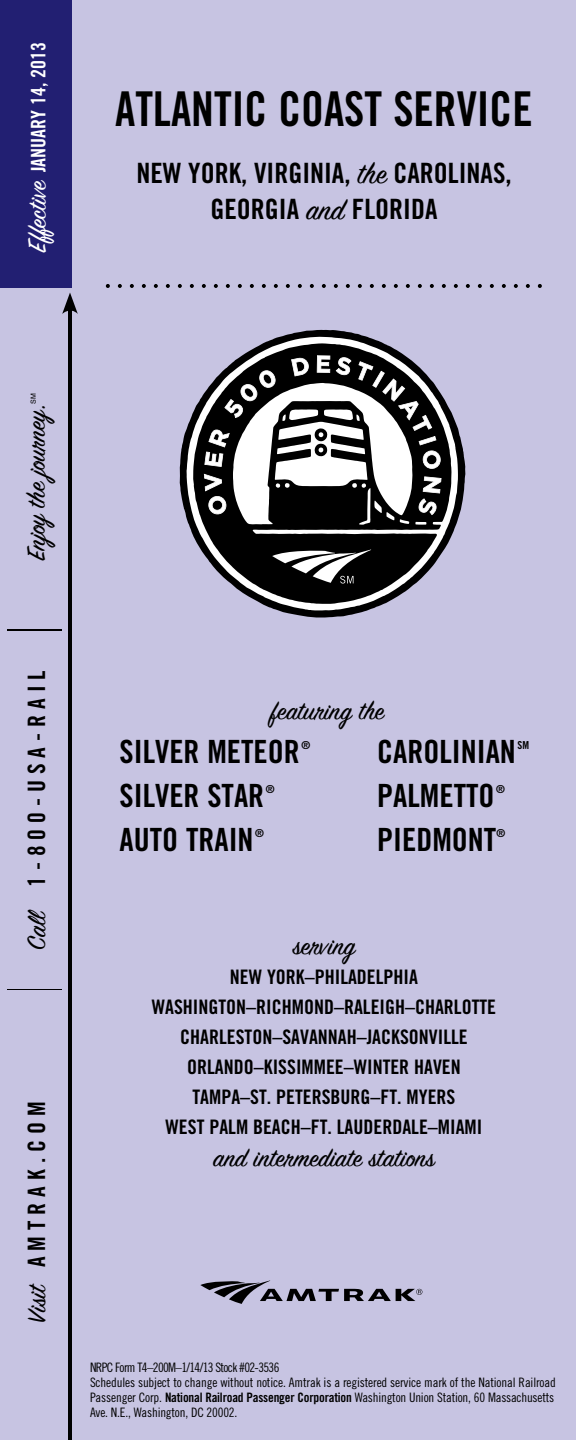
<style>
.page{position:relative;width:576px;height:1440px;background:#c7c4e2}
.page>*{position:absolute;margin:0;border:0;box-sizing:border-box;transform-origin:0 0}
.t1{font:48px "Trade Gothic Bold Cond Twenty";color:#000;scale:.95 1}
.t2{font:32px "Trade Gothic Bold Cond Twenty";color:#000}
.t3{font:28px "Sign Painter House Script";color:#000}
.t4{font:28px/36px "Trade Gothic Bold Cond Twenty";color:#000;text-align:center}
.t5{font:24px "Trade Gothic Bold Cond Twenty";letter-spacing:.25em;color:#000}
.t6{font:20px/30px "Trade Gothic Bold Cond Twenty";color:#000;text-align:center}
.t7{font:20px "Trade Gothic Bold Cond Twenty";color:#fff}
.t8{font:13px/15px "Trade Gothic Cond Eighteen";letter-spacing:-.01em;color:#000}
.t9{font:11px "Trade Gothic Bold Cond Twenty";color:#000}
.t10{font:7px "Helvetica";color:#000}
.s1{font-family:"Sign Painter House Script";font-size:28px}
.s2{font-family:"Sign Painter House Script";font-size:32px}
.s3{font-family:"Trade Gothic Bold Cond Twenty"}
</style>
<div class="page">
<hr style="left:71px;top:306px;width:1px;height:1134px;background:#000">
<hr style="left:68px;top:306px;width:1px;height:1134px;background:#000">
<svg style="left:62px;top:293px;width:16px;height:21px"></svg>
<hr style="left:7px;top:629px;width:55px;height:1px;background:#000">
<hr style="left:7px;top:990px;width:55px;height:1px;background:#000">
<svg style="left:106px;top:284px;width:436px;height:4px"></svg>
<svg style="left:180px;top:330px;width:285px;height:288px"></svg>
<svg style="left:272px;top:549px;width:99px;height:35px;background:#5a5a5a"></svg>
<svg style="left:204px;top:355px;width:238px;height:170px;background:#747475"></svg>
<svg style="left:200px;top:1280px;width:222px;height:24px"></svg>
<div style="left:0;top:0;width:72px;height:288px;background:#221f72"></div>
<h3 class="t7" style="left:31px;top:252px;width:211px;rotate:-90deg"><span class="s1">Effective</span> JANUARY 14, 2013</h3>
<h1 class="t1" style="left:115px;top:92px;width:441px">ATLANTIC COAST SERVICE</h1>
<h3 class="t4" style="left:136px;top:158px;width:377px">NEW YORK, VIRGINIA, <span class="s2">the</span> CAROLINAS,<br>GEORGIA <span class="s2">and</span> FLORIDA</h3>
<p class="t10" style="left:31px;top:404px;width:12px;rotate:-90deg">SM</p>
<h3 class="t3" style="left:27px;top:560px;width:158px;rotate:-90deg">Enjoy the journey.</h3>
<h3 class="t5" style="left:28px;top:950px;width:281px;rotate:-90deg"><span class="s1">Call</span> 1-800-USA-RAIL</h3>
<h3 class="t5" style="left:28px;top:1323px;width:223px;rotate:-90deg"><span class="s1">Visit</span> AMTRAK.COM</h3>
<h3 class="t3" style="left:271px;top:702px;width:115px">featuring the</h3>
<h2 class="t2" style="left:120px;top:740px;width:182px">SILVER METEOR</h2>
<p class="t9" style="left:301px;top:741px;width:10px">®</p>
<h2 class="t2" style="left:377px;top:740px;width:140px">CAROLINIAN</h2>
<p class="t9" style="left:518px;top:741px;width:13px">SM</p>
<h2 class="t2" style="left:120px;top:784px;width:146px">SILVER STAR</h2>
<p class="t9" style="left:266px;top:785px;width:10px">®</p>
<h2 class="t2" style="left:377px;top:784px;width:119px">PALMETTO</h2>
<p class="t9" style="left:496px;top:785px;width:10px">®</p>
<h2 class="t2" style="left:120px;top:828px;width:136px">AUTO TRAIN</h2>
<p class="t9" style="left:255px;top:829px;width:10px">®</p>
<h2 class="t2" style="left:377px;top:828px;width:121px">PIEDMONT</h2>
<p class="t9" style="left:496px;top:829px;width:10px">®</p>
<h3 class="t3" style="left:293px;top:936px;width:64px">serving</h3>
<h3 class="t6" style="left:152px;top:964px;width:346px">NEW YORK–PHILADELPHIA WASHINGTON–RICHMOND–RALEIGH–CHARLOTTE CHARLESTON–SAVANNAH–JACKSONVILLE ORLANDO–KISSIMMEE–WINTER HAVEN TAMPA–ST. PETERSBURG–FT. MYERS<br>WEST PALM BEACH–FT. LAUDERDALE–MIAMI</h3>
<h3 class="t3" style="left:213px;top:1148px;width:223px">and intermediate stations</h3>
<p class="t8" style="left:90px;top:1361px;width:467px">NRPC Form T4–200M–1/14/13 Stock #02-3536<br>Schedules subject to change without notice. Amtrak is a registered service mark of the National Railroad Passenger Corp. <span class="s3">National Railroad Passenger Corporation</span> Washington Union Station, 60 Massachusetts Ave. N.E., Washington, DC 20002.</p>
</div>
